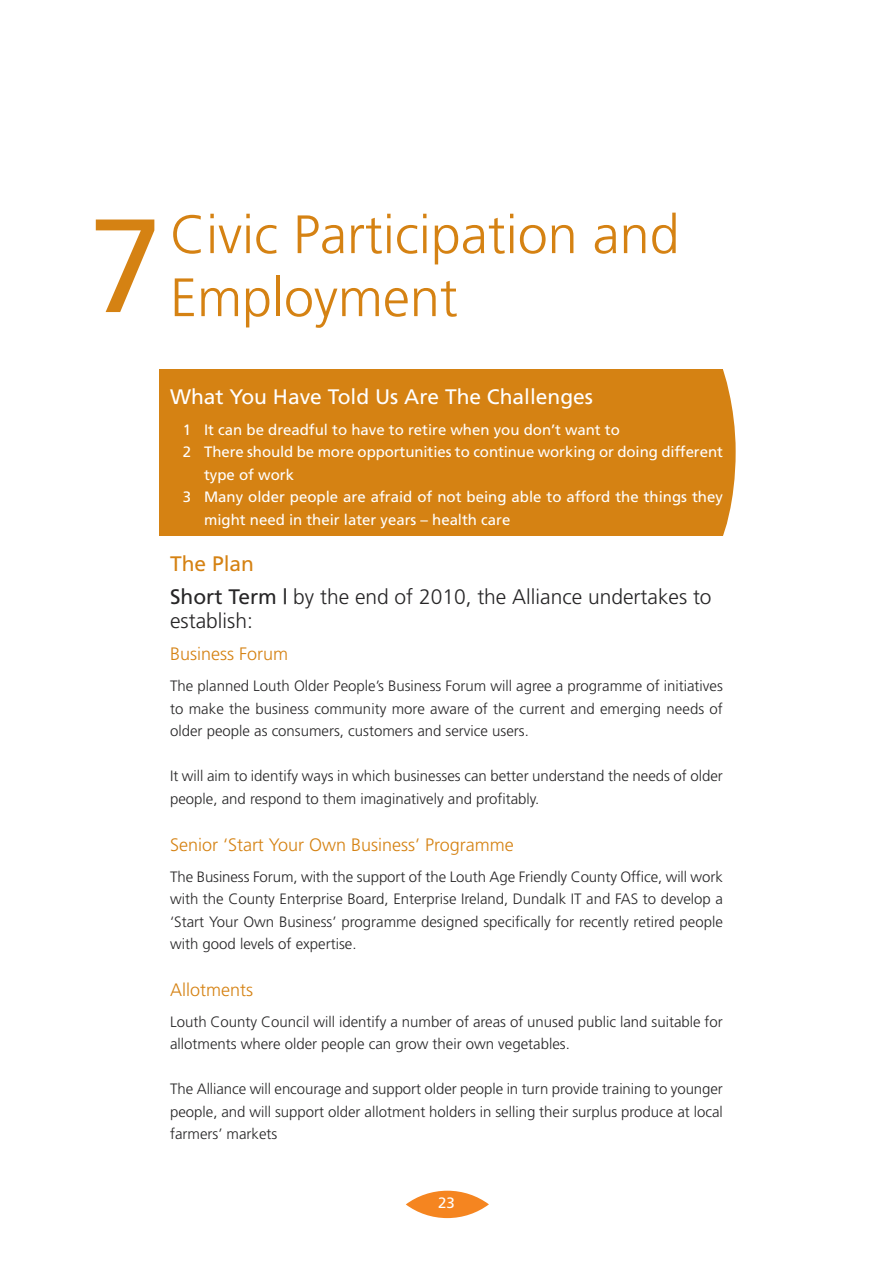
<style>
.page{position:relative;width:893px;height:1263px;background:#fff}
.page>*{position:absolute;margin:0;border:0;box-sizing:border-box;transform-origin:0 0}
.t1{font:132.6px "Frutiger";color:#d58213}
.t2{font:300 54px/63px "Frutiger";color:#d58213}
.t3{font:300 21px/32.5px "Frutiger";color:#272627}
.t4{font:21px "Frutiger";color:#fff}
.t5{font:300 18px "Frutiger";color:#d58213}
.t6{font:300 15px/22.5px "Frutiger";color:#272627;text-align:justify}
.t7{font:15px "Frutiger";color:#fff}
.s1{font-weight:400;color:#d58213}
.s2{font-weight:400}
</style>
<div class="page">
<svg style="left:723px;top:370px;width:13px;height:166px"></svg>
<div style="left:160px;top:369px;width:563px;height:167px;background:#d58213"></div>
<svg style="left:406px;top:1191px;width:83px;height:27px;background:#f6943b"></svg>
<h1 class="t1" style="left:89px;top:213px;width:75px">7</h1>
<h2 class="t2" style="left:170px;top:207px;width:511px">Civic Participation and<br>Employment</h2>
<h3 class="t4" style="left:170px;top:388px;width:424px">What You Have Told Us Are The Challenges</h3>
<p class="t7" style="left:183px;top:424px;width:439px">1 It can be dreadful to have to retire when you don’t want to</p>
<p class="t7" style="left:183px;top:446px;width:542px">2 There should be more opportunities to continue working or doing different</p>
<p class="t7" style="left:204px;top:469px;width:91px">type of work</p>
<p class="t7" style="left:183px;top:491px;width:542px">3 Many older people are afraid of not being able to afford the things they</p>
<p class="t7" style="left:204px;top:514px;width:308px">might need in their later years – health care</p>
<h3 class="t3" style="left:170px;top:549px;width:543px"><span class="s1">The Plan<br></span><span class="s2">Short Term |</span> by the end of 2010, the Alliance undertakes to</h3>
<h3 class="t3" style="left:170px;top:606px;width:84px">establish:</h3>
<p class="t5" style="left:170px;top:647px;width:119px">Business Forum</p>
<p class="t6" style="left:170px;top:676px;width:554px">The planned Louth Older People’s Business Forum will agree a programme of initiatives to make the business community more aware of the current and emerging needs of older people as consumers, customers and service users.</p>
<p class="t6" style="left:170px;top:766px;width:554px">It will aim to identify ways in which businesses can better understand the needs of older people, and respond to them imaginatively and profitably.</p>
<p class="t5" style="left:170px;top:837px;width:345px">Senior ‘Start Your Own Business’ Programme</p>
<p class="t6" style="left:170px;top:866px;width:554px">The Business Forum, with the support of the Louth Age Friendly County Office, will work with the County Enterprise Board, Enterprise Ireland, Dundalk IT and FAS to develop a ‘Start Your Own Business’ programme designed specifically for recently retired people with good levels of expertise.</p>
<p class="t5" style="left:170px;top:982px;width:84px">Allotments</p>
<p class="t6" style="left:170px;top:1011px;width:554px">Louth County Council will identify a number of areas of unused public land suitable for allotments where older people can grow their own vegetables.</p>
<p class="t6" style="left:170px;top:1079px;width:554px">The Alliance will encourage and support older people in turn provide training to younger people, and will support older allotment holders in selling their surplus produce at local farmers’ markets</p>
<p class="t7" style="left:438px;top:1197px;width:18px">23</p>
</div>
